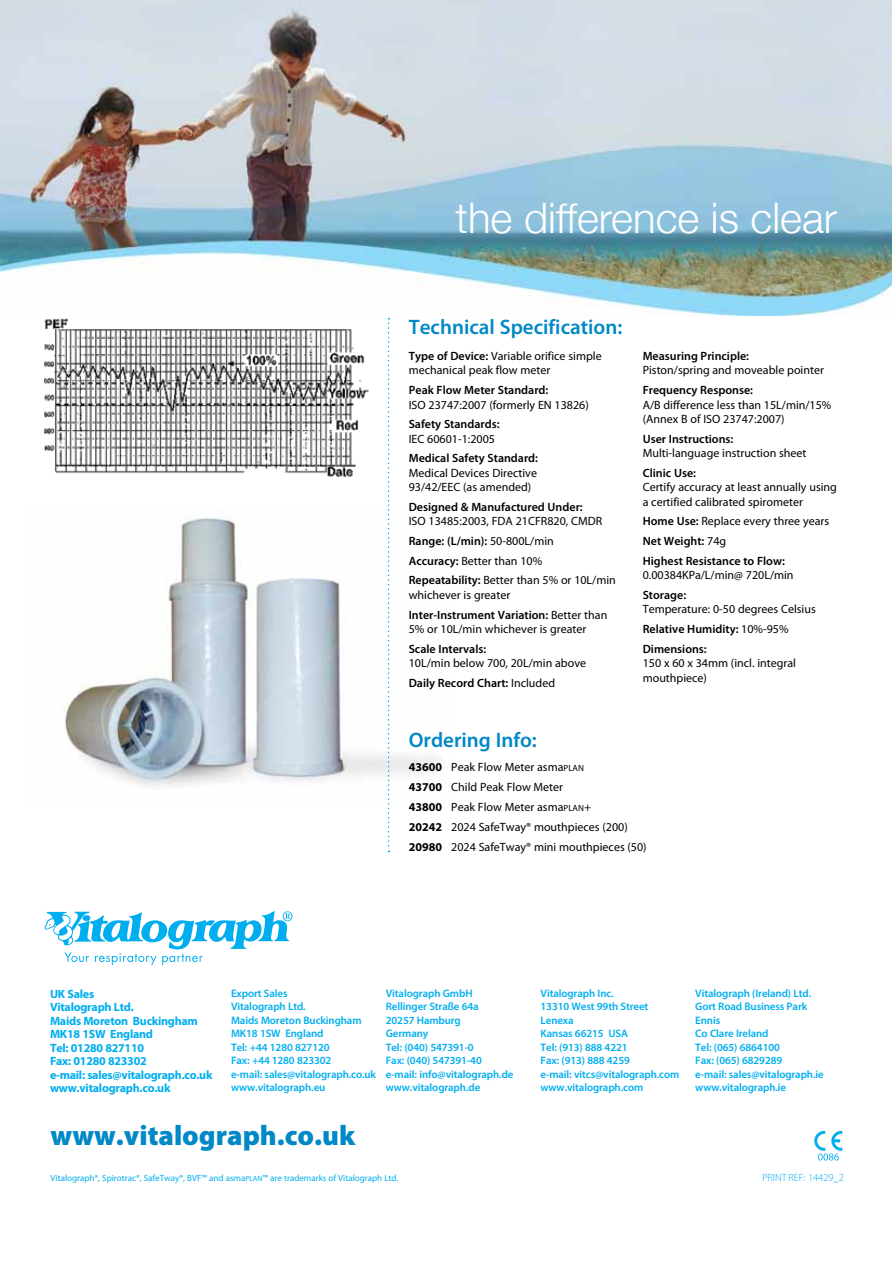
<style>
.page{position:relative;width:892px;height:1261px;background:#fff}
.page>*{position:absolute;margin:0;border:0;box-sizing:border-box;transform-origin:0 0}
.t1{font:300 42px "Helvetica Neue";color:#fff}
.t2{font:900 28.2px "Myriad Pro";color:#0088c7}
.t3{font:600 21px "Myriad Pro";color:#0088c7}
.t4{font:12px/19.6px "Myriad Pro";color:#000}
.t5{font:600 12px/19.6px "Myriad Pro";color:#000}
.t6{font:700 12px/13.5px "Myriad Pro";letter-spacing:-.02em;color:#00aeef}
.t7{font:600 10.8px/13.5px "Myriad Pro";letter-spacing:-.01em;color:#00aeef}
.t8{font:300 10.5px "Myriad Pro";color:#00aeef}
.t9{font:9px "Myriad Pro";color:#00aeef}
.s1{font-weight:600}
.s2{font-weight:400}
.s3{font-weight:700}
.s4{font-size:9px}
.s5{font-size:7.5px}
</style>
<div class="page">
<img style="left:62px;top:509px;width:376px;height:291px">
<img style="left:0;top:0;width:892px;height:315px">
<svg style="left:388px;top:318px;width:1px;height:534px"></svg>
<svg style="left:814px;top:1131px;width:28px;height:29px"></svg>
<svg style="left:45px;top:911px;width:247px;height:54px"></svg>
<img style="left:45px;top:318px;width:324px;height:160px">
<h1 class="t1" style="left:455px;top:193px;width:383px">the difference is clear</h1>
<h3 class="t3" style="left:409px;top:315px;width:215px">Technical Specification:</h3>
<p class="t4" style="left:409px;top:349px;width:194px;line-height:14.4px"><span class="s1">Type of Device:</span> Variable orifice simple mechanical peak flow meter</p>
<p class="t5" style="left:409px;top:380px;width:141px">Peak Flow Meter Standard:</p>
<p class="t4" style="left:409px;top:395px;width:181px">ISO 23747:2007 (formerly EN 13826)</p>
<p class="t5" style="left:409px;top:415px;width:92px">Safety Standards:</p>
<p class="t4" style="left:409px;top:429px;width:88px">IEC 60601-1:2005</p>
<p class="t5" style="left:409px;top:449px;width:131px">Medical Safety Standard:</p>
<p class="t4" style="left:409px;top:466px;width:130px;line-height:14.4px">Medical Devices Directive<br>93/42/EEC (as amended)</p>
<p class="t5" style="left:409px;top:497px;width:175px">Designed &amp; Manufactured Under:</p>
<p class="t4" style="left:409px;top:512px;width:209px">ISO 13485:2003, FDA 21CFR820, CMDR <span class="s1">Range: (L/min):</span> 50-800L/min<br><span class="s1">Accuracy:</span> Better than 10% <span class="s1">Repeatability:</span> Better than 5% or 10L/min</p>
<p class="t4" style="left:409px;top:585px;width:200px">whichever is greater<br><span class="s1">Inter-Instrument Variation:</span> Better than</p>
<p class="t4" style="left:409px;top:619px;width:179px">5% or 10L/min whichever is greater</p>
<p class="t5" style="left:409px;top:639px;width:79px">Scale Intervals:</p>
<p class="t4" style="left:409px;top:653px;width:179px">10L/min below 700, 20L/min above<br><span class="s1">Daily Record Chart:</span> Included</p>
<h3 class="t3" style="left:409px;top:728px;width:130px">Ordering Info:</h3>
<p class="t5" style="left:642px;top:346px;width:108px">Measuring Principle:</p>
<p class="t4" style="left:642px;top:361px;width:183px">Piston/spring and moveable pointer</p>
<p class="t5" style="left:642px;top:380px;width:112px">Frequency Response:</p>
<p class="t4" style="left:642px;top:398px;width:190px;line-height:14.4px">A/B difference less than 15L/min/15% (Annex B of ISO 23747:2007)</p>
<p class="t5" style="left:642px;top:429px;width:92px">User Instructions:</p>
<p class="t4" style="left:642px;top:443px;width:165px">Multi-language instruction sheet</p>
<p class="t5" style="left:642px;top:463px;width:55px">Clinic Use:</p>
<p class="t4" style="left:642px;top:480px;width:196px;line-height:14.4px">Certify accuracy at least annually using a certified calibrated spirometer</p>
<p class="t5" style="left:642px;top:512px;width:188px">Home Use: <span class="s2">Replace every three years<br></span>Net Weight: <span class="s2">74g<br></span>Highest Resistance to Flow:</p>
<p class="t4" style="left:642px;top:565px;width:152px">0.00384KPa/L/min@ 720L/min</p>
<p class="t5" style="left:642px;top:585px;width:45px">Storage:</p>
<p class="t4" style="left:642px;top:600px;width:174px">Temperature: 0-50 degrees Celsius<br><span class="s1">Relative Humidity:</span> 10%-95%<br><span class="s1">Dimensions:</span></p>
<p class="t4" style="left:642px;top:656px;width:155px;line-height:14.4px">150 x 60 x 34mm (incl. integral mouthpiece)</p>
<p class="t4" style="left:409px;top:758px;width:239px"><span class="s3">43600</span> Peak Flow Meter asma<span class="s4">PLAN<br></span><span class="s3">43700</span> Child Peak Flow Meter<br><span class="s3">43800</span> Peak Flow Meter asma<span class="s4">PLAN</span>+<br><span class="s3">20242</span> 2024 SafeTway® mouthpieces (200)<br><span class="s3">20980</span> 2024 SafeTway® mini mouthpieces (50)</p>
<p class="t6" style="left:50px;top:987px;width:164px">UK Sales<br>Vitalograph Ltd.<br>Maids Moreton Buckingham<br>MK18 1SW England<br>Tel: 01280 827110<br>Fax: 01280 823302<br>e-mail: sales@vitalograph.co.uk www.vitalograph.co.uk</p>
<p class="t7" style="left:231px;top:986px;width:147px">Export Sales<br>Vitalograph Ltd.<br>Maids Moreton Buckingham<br>MK18 1SW England<br>Tel: +44 1280 827120<br>Fax: +44 1280 823302<br>e-mail: sales@vitalograph.co.uk www.vitalograph.eu</p>
<p class="t7" style="left:386px;top:986px;width:129px">Vitalograph GmbH<br>Rellinger Straße 64a<br>20257 Hamburg<br>Germany<br>Tel: (040) 547391-0<br>Fax: (040) 547391-40 e-mail: info@vitalograph.de www.vitalograph.de</p>
<p class="t7" style="left:540px;top:986px;width:140px">Vitalograph Inc.<br>13310 West 99th Street<br>Lenexa<br>Kansas 66215 USA<br>Tel: (913) 888 4221<br>Fax: (913) 888 4259<br>e-mail: vitcs@vitalograph.com www.vitalograph.com</p>
<p class="t7" style="left:695px;top:986px;width:130px">Vitalograph (Ireland) Ltd.<br>Gort Road Business Park<br>Ennis<br>Co Clare Ireland<br>Tel: (065) 6864100<br>Fax: (065) 6829289<br>e-mail: sales@vitalograph.ie www.vitalograph.ie</p>
<h2 class="t2" style="left:51px;top:1119px;width:306px">www.vitalograph.co.uk</h2>
<p class="t9" style="left:51px;top:1173px;width:349px">Vitalograph®, Spirotrac®, SafeTway®, BVF™ and asma<span class="s5">PLAN</span>™ are trademarks of Vitalograph Ltd.</p>
<p class="t8" style="left:762px;top:1172px;width:83px">PRINT REF: 14429_2</p>
</div>
